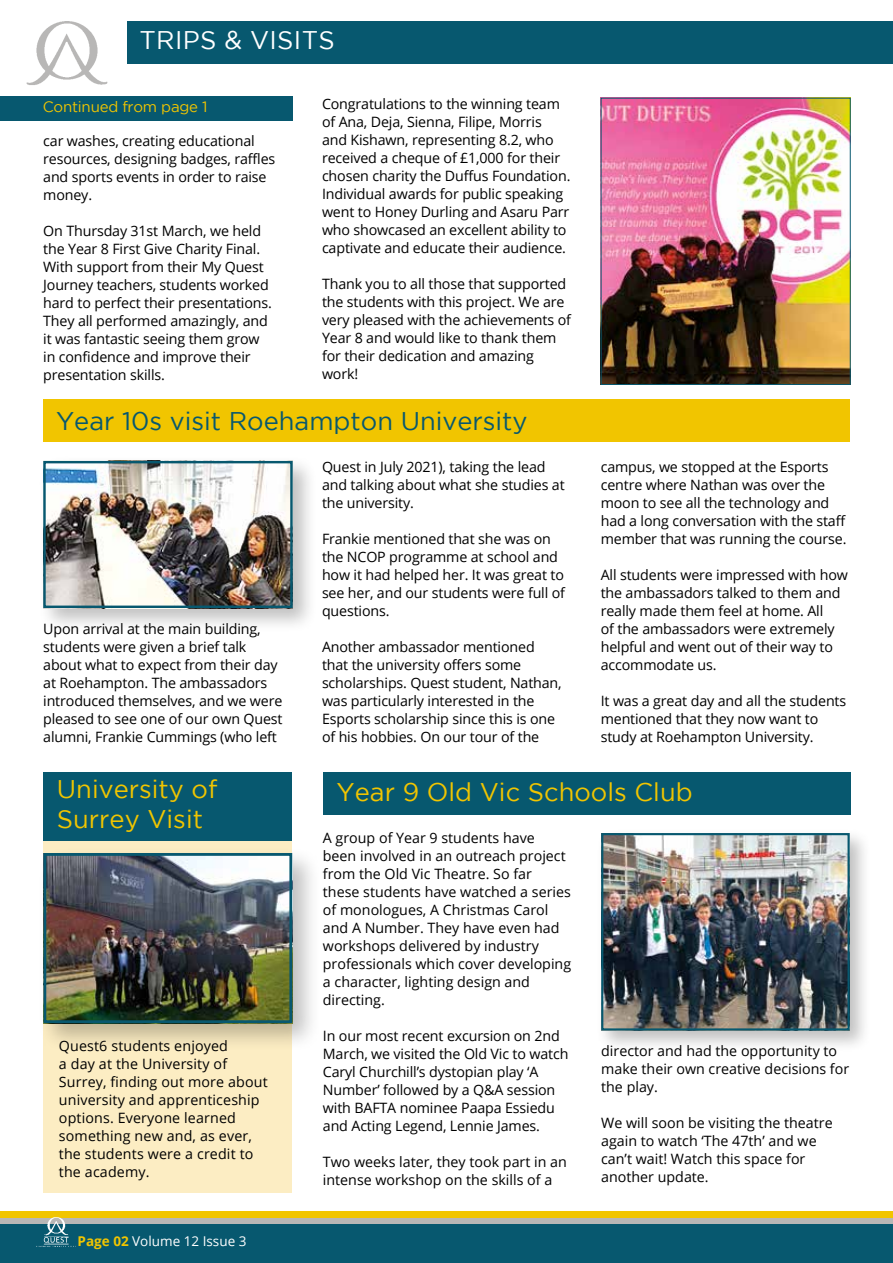
<style>
.page{position:relative;width:893px;height:1263px;background:#fff}
.page>*{position:absolute;margin:0;border:0;box-sizing:border-box;transform-origin:0 0}
.t1{font:25.5px/30.6px "Gotham";color:#f1c500}
.t2{font:25.5px "Gotham";color:#07586f}
.t3{font:25.5px "Gotham";letter-spacing:.015em;color:#fff}
.t4{font:15px "Gotham";letter-spacing:-.015em;color:#f1c500}
.t5{font:14.25px/18px "Open Sans";letter-spacing:-.01em;color:#000}
.t6{font:14.25px/18px "Open Sans";letter-spacing:.01em;color:#000}
.t7{font:13.5px "Open Sans";color:#fff}
.s1{font-weight:700;color:#f1c500}
</style>
<div class="page">
<div style="left:0;top:1220px;width:893px;height:43px;background:#07586f"></div>
<div style="left:0;top:1217px;width:893px;height:6px;background:#b8b7b6"></div>
<div style="left:0;top:1211px;width:893px;height:6px;background:#f1c500"></div>
<div style="left:128px;top:21px;width:765px;height:43px;background:#07586f"></div>
<img style="left:26px;top:21px;width:82px;height:64px">
<div style="left:0;top:96px;width:292px;height:24px;background:#07586f"></div>
<img style="left:37px;top:1217px;width:38px;height:30px">
<div style="left:43px;top:399px;width:807px;height:43px;background:#f1c500"></div>
<div style="left:43px;top:774px;width:249px;height:418px;background:#fcedc3"></div>
<div style="left:38px;top:455px;width:280px;height:178px;background:#000;opacity:.25"></div>
<img style="left:46px;top:464px;width:244px;height:141px">
<div style="left:43px;top:461px;width:250px;height:147px;border:2px solid #07586f"></div>
<div style="left:323px;top:772px;width:528px;height:43px;background:#07586f"></div>
<div style="left:43px;top:772px;width:249px;height:68px;background:#07586f"></div>
<div style="left:37px;top:846px;width:285px;height:206px;background:#000;opacity:.25"></div>
<img style="left:47px;top:857px;width:241px;height:162px">
<div style="left:43px;top:853px;width:249px;height:170px;border:3px solid #07586f"></div>
<div style="left:596px;top:828px;width:276px;height:225px;background:#000;opacity:.25"></div>
<img style="left:604px;top:836px;width:243px;height:191px">
<div style="left:601px;top:833px;width:249px;height:197px;border:2px solid #07586f"></div>
<img style="left:603px;top:100px;width:246px;height:283px">
<div style="left:601px;top:98px;width:250px;height:287px;border:1px solid #07586f"></div>
<h1 class="t3" style="left:139px;top:26px;width:197px">TRIPS &amp; VISITS</h1>
<p class="t4" style="left:43px;top:98px;width:166px">Continued from page 1</p>
<p class="t5" style="left:43px;top:132px;width:234px">car washes, creating educational resources, designing badges, raffles and sports events in order to raise money.</p>
<p class="t5" style="left:43px;top:222px;width:230px">On Thursday 31st March, we held the Year 8 First Give Charity Final.<br>With support from their My Quest<br>Journey teachers, students worked hard to perfect their presentations.<br>They all performed amazingly, and it was fantastic seeing them grow in confidence and improve their presentation skills.</p>
<p class="t5" style="left:322px;top:94px;width:250px">Congratulations to the winning team of Ana, Deja, Sienna, Filipe, Morris<br>and Kishawn, representing 8.2, who received a cheque of £1,000 for their chosen charity the Duffus Foundation.<br>Individual awards for public speaking went to Honey Durling and Asaru Parr who showcased an excellent ability to captivate and educate their audience.</p>
<p class="t5" style="left:322px;top:274px;width:250px">Thank you to all those that supported the students with this project. We are very pleased with the achievements of<br>Year 8 and would like to thank them for their dedication and amazing work!</p>
<h1 class="t2" style="left:56px;top:407px;width:473px">Year 10s visit Roehampton University</h1>
<p class="t5" style="left:43px;top:619px;width:241px">Upon arrival at the main building, students were given a brief talk about what to expect from their day at Roehampton. The ambassadors introduced themselves, and we were pleased to see one of our own Quest alumni, Frankie Cummings (who left</p>
<h1 class="t1" style="left:57px;top:773px;width:162px">University of<br>Surrey Visit</h1>
<p class="t6" style="left:59px;top:1036px;width:210px">Quest6 students enjoyed<br>a day at the University of<br>Surrey, finding out more about university and apprenticeship options. Everyone learned something new and, as ever, the students were a credit to the academy.</p>
<p class="t7" style="left:78px;top:1232px;width:170px"><span class="s1">Page 02</span> Volume 12 Issue 3</p>
<p class="t5" style="left:601px;top:457px;width:247px">campus, we stopped at the Esports centre where Nathan was over the moon to see all the technology and had a long conversation with the staff member that was running the course.</p>
<p class="t5" style="left:601px;top:565px;width:249px">All students were impressed with how the ambassadors talked to them and really made them feel at home. All<br>of the ambassadors were extremely helpful and went out of their way to accommodate us.</p>
<p class="t5" style="left:601px;top:691px;width:247px">It was a great day and all the students mentioned that they now want to study at Roehampton University.</p>
<h1 class="t1" style="left:337px;top:776px;width:358px">Year 9 Old Vic Schools Club</h1>
<p class="t5" style="left:323px;top:828px;width:250px">A group of Year 9 students have been involved in an outreach project from the Old Vic Theatre. So far these students have watched a series of monologues, A Christmas Carol and A Number. They have even had workshops delivered by industry professionals which cover developing a character, lighting design and directing.</p>
<p class="t5" style="left:323px;top:1026px;width:247px">In our most recent excursion on 2nd March, we visited the Old Vic to watch Caryl Churchill’s dystopian play ‘A Number’ followed by a Q&amp;A session with BAFTA nominee Paapa Essiedu and Acting Legend, Lennie James.</p>
<p class="t5" style="left:323px;top:1152px;width:245px">Two weeks later, they took part in an intense workshop on the skills of a</p>
<p class="t5" style="left:322px;top:457px;width:244px">Quest in July 2021), taking the lead and talking about what she studies at the university.</p>
<p class="t5" style="left:322px;top:529px;width:245px">Frankie mentioned that she was on the NCOP programme at school and how it had helped her. It was great to see her, and our students were full of questions.</p>
<p class="t5" style="left:322px;top:637px;width:241px">Another ambassador mentioned that the university offers some scholarships. Quest student, Nathan, was particularly interested in the Esports scholarship since this is one of his hobbies. On our tour of the</p>
<p class="t5" style="left:601px;top:1042px;width:250px">director and had the opportunity to make their own creative decisions for the play.</p>
<p class="t5" style="left:601px;top:1114px;width:233px">We will soon be visiting the theatre again to watch ‘The 47th’ and we can’t wait! Watch this space for another update.</p>
</div>
